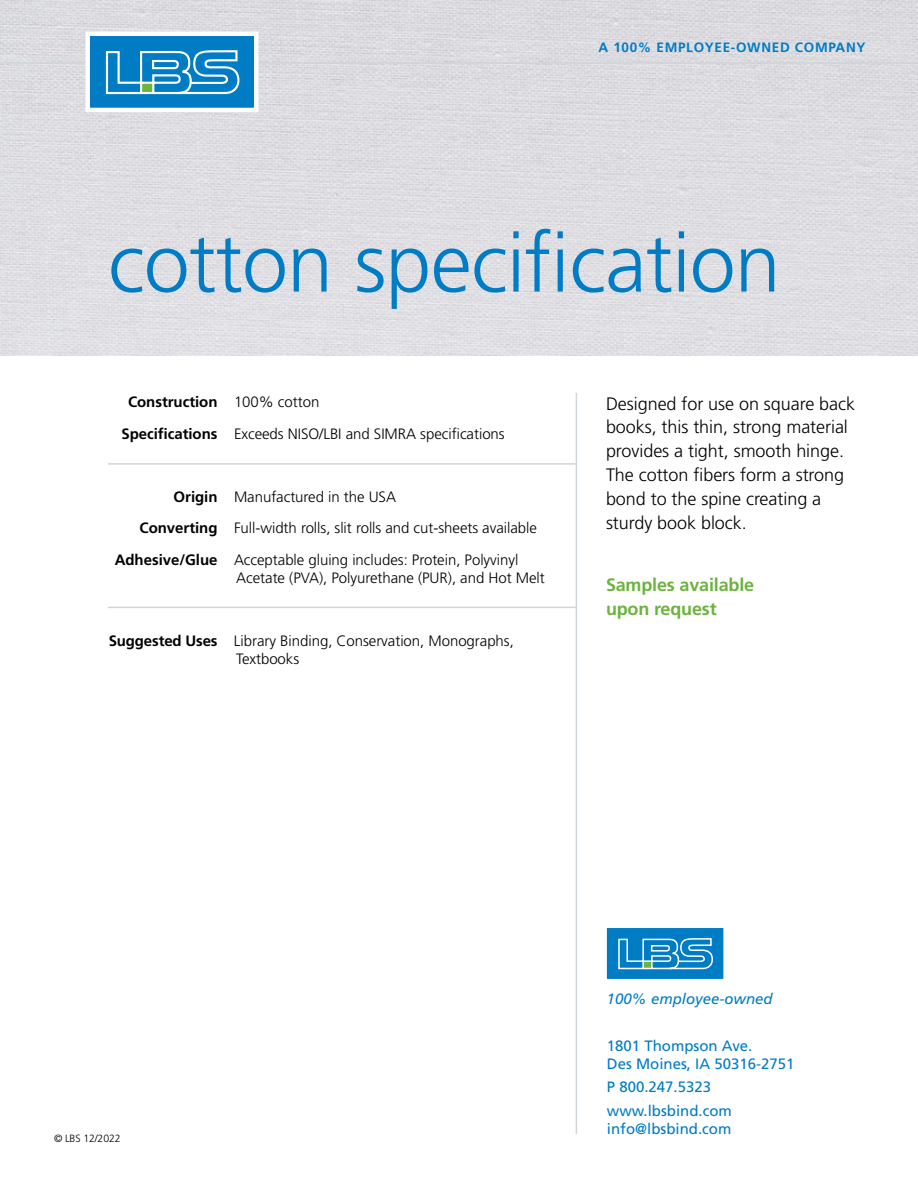
<style>
.page{position:relative;width:918px;height:1188px;background:#fff}
.page>*{position:absolute;margin:0;border:0;box-sizing:border-box;transform-origin:0 0}
.t1{font:300 82.5px "Frutiger LT Std";letter-spacing:-.01em;color:#007cc4}
.t2{font:300 18px/24px "Frutiger LT Std";letter-spacing:-.005em;color:#000}
.t3{font:700 18px/24px "Frutiger LT Std";letter-spacing:-.01em;color:#6cb33f}
.t4{font:300 15px/31.5px "Frutiger LT Std";letter-spacing:-.005em;color:#000}
.t5{font:15px/18px "Frutiger LT Std";color:#007cc4}
.t6{font:italic 15px "Frutiger LT Std";color:#007cc4}
.t7{font:700 13.5px "Frutiger LT Std";letter-spacing:.05em;color:#007cc4}
.t8{font:300 10.5px "Frutiger LT Std";letter-spacing:-.01em;color:#000}
.s1{font-weight:700}
</style>
<div class="page">
<img style="left:0;top:0;width:918px;height:356px">
<hr style="left:0;top:62px;width:918px;height:2px;background:#cfd5d9">
<hr style="left:576px;top:393px;width:1px;height:741px;background:#cfd5d9">
<svg style="left:83px;top:29px;width:178px;height:85px"></svg>
<hr style="left:108px;top:607px;width:468px;height:1px;background:#cfd5d9">
<hr style="left:108px;top:463px;width:468px;height:2px;background:#cfd5d9">
<svg style="left:606px;top:928px;width:118px;height:51px;background:#268fcb"></svg>
<p class="t7" style="left:599px;top:40px;width:268px">A 100% EMPLOYEE-OWNED COMPANY</p>
<h1 class="t1" style="left:108px;top:216px;width:674px">cotton specification</h1>
<p class="t4" style="left:121px;top:387px;width:385px;text-indent:7px"><span class="s1">Construction</span> 100% cotton<br><span class="s1">Specifications</span> Exceeds NISO/LBI and SIMRA specifications</p>
<p class="t4" style="left:174px;top:481px;width:224px"><span class="s1">Origin</span> Manufactured in the USA</p>
<p class="t4" style="left:140px;top:513px;width:399px"><span class="s1">Converting</span> Full-width rolls, slit rolls and cut-sheets available</p>
<p class="t4" style="left:115px;top:544px;width:405px"><span class="s1">Adhesive/Glue</span> Acceptable gluing includes: Protein, Polyvinyl</p>
<p class="t4" style="left:236px;top:562px;width:310px">Acetate (PVA), Polyurethane (PUR), and Hot Melt</p>
<p class="t4" style="left:236px;top:632px;width:279px;line-height:18px;text-indent:-127px"><span class="s1">Suggested Uses</span> Library Binding, Conservation, Monographs,<br>Textbooks</p>
<p class="t2" style="left:606px;top:392px;width:251px">Designed for use on square back books, this thin, strong material provides a tight, smooth hinge.<br>The cotton fibers form a strong bond to the spine creating a sturdy book block.</p>
<p class="t3" style="left:606px;top:573px;width:150px">Samples available upon request</p>
<p class="t8" style="left:54px;top:1132px;width:68px">© LBS 12/2022</p>
<p class="t6" style="left:607px;top:990px;width:167px">100% employee-owned</p>
<p class="t5" style="left:607px;top:1037px;width:189px">1801 Thompson Ave.<br>Des Moines, IA 50316-2751</p>
<p class="t5" style="left:607px;top:1075px;width:126px;line-height:23.7px">P 800.247.5323 www.lbsbind.com</p>
<p class="t5" style="left:607px;top:1120px;width:126px">info@lbsbind.com</p>
</div>
